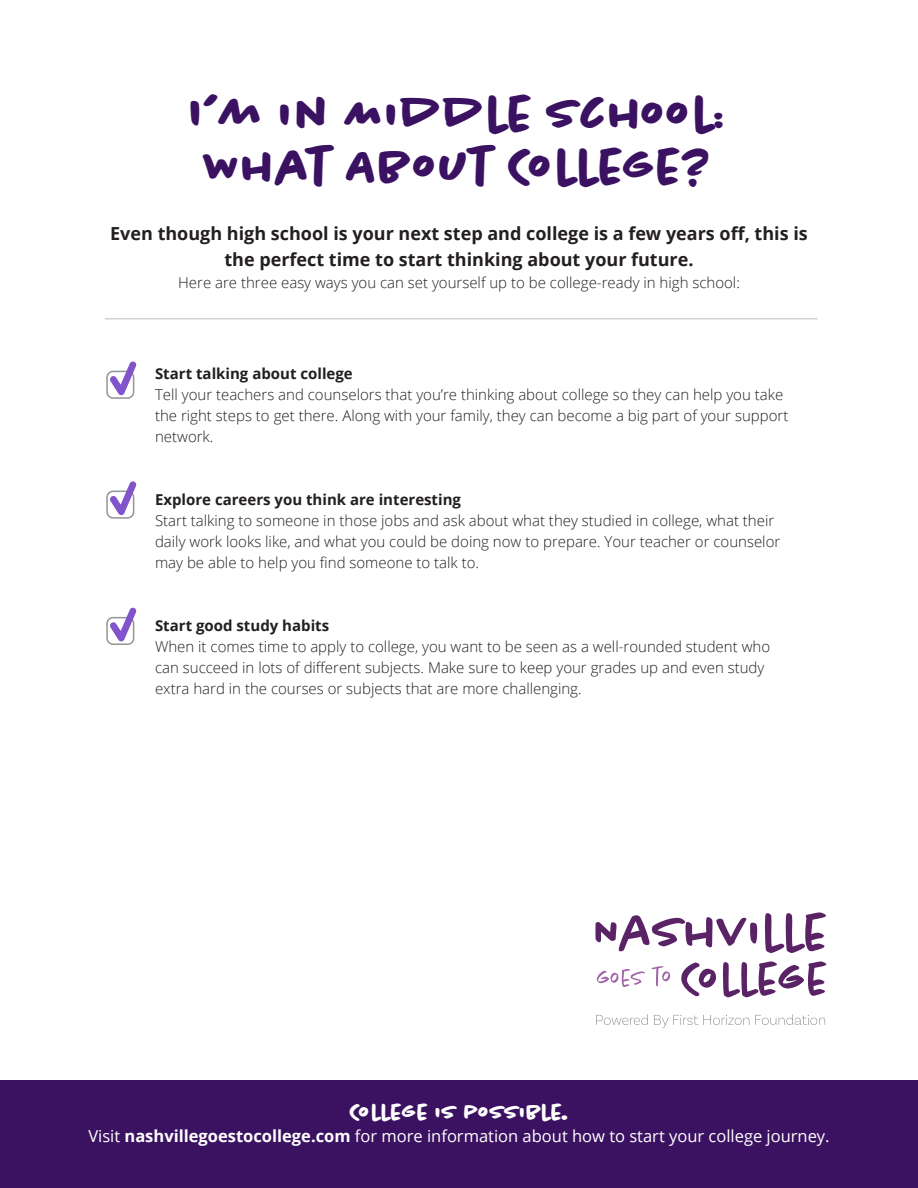
<style>
.page{position:relative;width:918px;height:1188px;background:#fff}
.page>*{position:absolute;margin:0;border:0;box-sizing:border-box;transform-origin:0 0}
.t1{font:700 49.5px/52.5px "Chantal";color:#3b1261;text-align:center}
.t2{font:700 22.5px "Chantal";color:#fff}
.t3{font:700 18px/25.5px "Open Sans";color:#231f20;text-align:center}
.t4{font:16.5px "Open Sans";color:#fff}
.t5{font:300 15px/21px "Open Sans";color:#231f20}
.t6{font:700 15px "Open Sans";color:#231f20}
.s1{font-weight:700}
</style>
<div class="page">
<hr style="left:105px;top:318px;width:713px;height:2px;background:#d1d2d4">
<div style="left:106px;top:371px;width:28px;height:28px;border:2px solid #939598;border-radius:6px"></div>
<svg style="left:110px;top:361px;width:27px;height:34px"></svg>
<div style="left:106px;top:491px;width:28px;height:28px;border:2px solid #939598;border-radius:6px"></div>
<svg style="left:110px;top:481px;width:27px;height:34px"></svg>
<div style="left:106px;top:617px;width:28px;height:28px;border:2px solid #939598;border-radius:6px"></div>
<svg style="left:110px;top:607px;width:27px;height:34px"></svg>
<div style="left:0;top:1080px;width:918px;height:108px;background:#3b1261"></div>
<svg style="left:595px;top:915px;width:163px;height:36px"></svg>
<svg style="left:764px;top:912px;width:62px;height:41px"></svg>
<svg style="left:597px;top:969px;width:48px;height:18px"></svg>
<svg style="left:651px;top:966px;width:19px;height:20px"></svg>
<svg style="left:681px;top:963px;width:35px;height:33px"></svg>
<svg style="left:723px;top:961px;width:103px;height:36px"></svg>
<svg style="left:596px;top:1014px;width:52px;height:11px"></svg>
<svg style="left:654px;top:1015px;width:95px;height:13px"></svg>
<svg style="left:755px;top:1014px;width:70px;height:11px"></svg>
<p class="t1" style="left:190px;top:87px;width:540px">I’m in Middle School:<br>What About College?</p>
<p class="t3" style="left:110px;top:220px;width:699px">Even though high school is your next step and college is a few years off, this is the perfect time to start thinking about your future.</p>
<p class="t5" style="left:178px;top:272px;width:563px">Here are three easy ways you can set yourself up to be college-ready in high school:</p>
<p class="t6" style="left:155px;top:363px;width:199px">Start talking about college</p>
<p class="t5" style="left:155px;top:384px;width:635px">Tell your teachers and counselors that you’re thinking about college so they can help you take the right steps to get there. Along with your family, they can become a big part of your support network.</p>
<p class="t6" style="left:155px;top:489px;width:308px">Explore careers you think are interesting</p>
<p class="t5" style="left:155px;top:510px;width:627px">Start talking to someone in those jobs and ask about what they studied in college, what their daily work looks like, and what you could be doing now to prepare. Your teacher or counselor may be able to help you find someone to talk to.</p>
<p class="t6" style="left:155px;top:615px;width:176px">Start good study habits</p>
<p class="t5" style="left:155px;top:636px;width:617px">When it comes time to apply to college, you want to be seen as a well-rounded student who can succeed in lots of different subjects. Make sure to keep your grades up and even study extra hard in the courses or subjects that are more challenging.</p>
<p class="t2" style="left:350px;top:1098px;width:219px">College is possible.</p>
<p class="t4" style="left:88px;top:1125px;width:743px">Visit <span class="s1">nashvillegoestocollege.com</span> for more information about how to start your college journey.</p>
</div>
